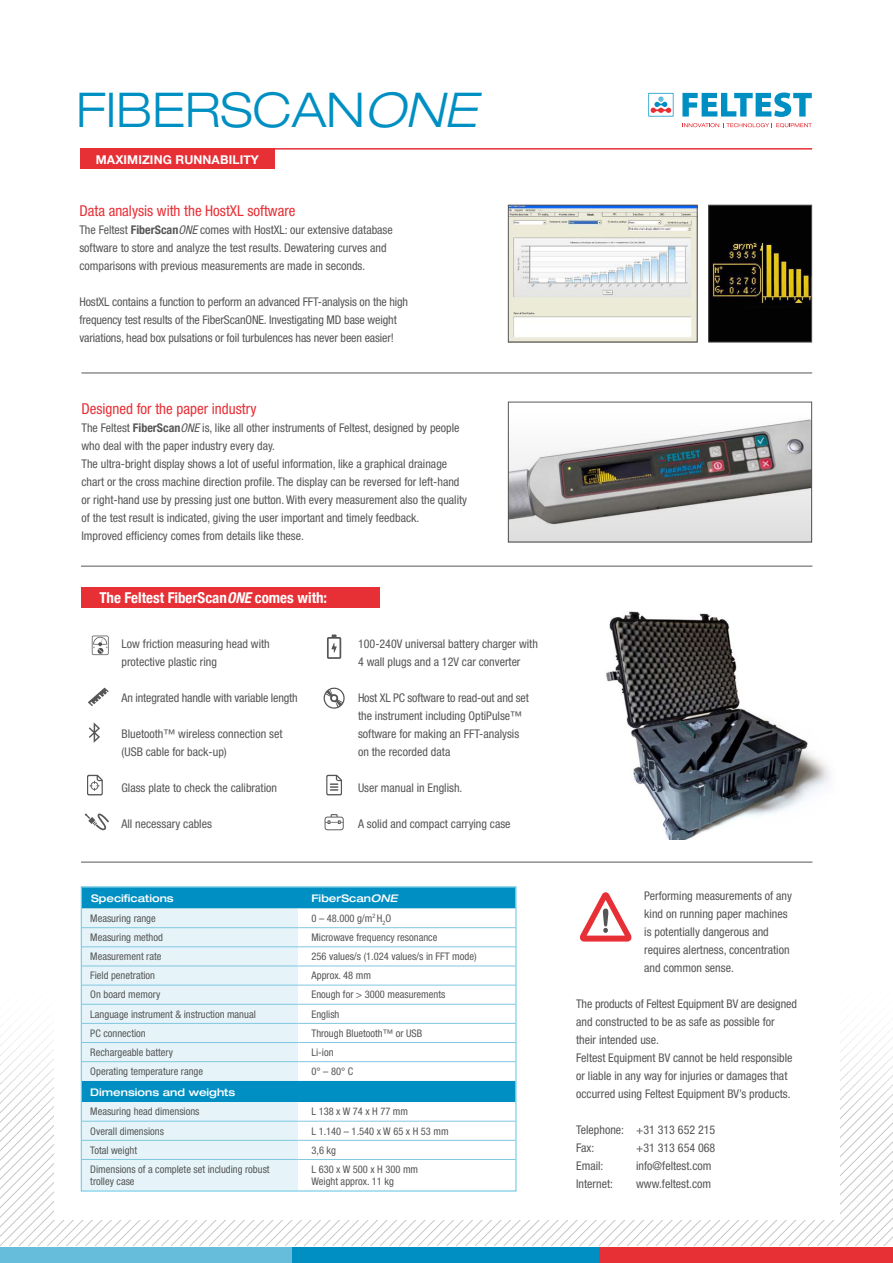
<style>
.page{position:relative;width:893px;height:1263px;background:#fff}
.page>*{position:absolute;margin:0;border:0;box-sizing:border-box;transform-origin:0 0}
.t1{font:300 expanded 48px "Helvetica Neue";color:#008fc2}
.t2{font:condensed 15px "Helvetica Neue";color:#e72f36}
.t3{font:700 condensed 15px "Helvetica Neue";color:#fff}
.t4{font:700 12.15px "Helvetica Neue";letter-spacing:.01em;color:#fff}
.t5{font:condensed 12px/18px "Helvetica Neue";color:#565656}
.t6{font:condensed 10.5px/12.6px "Helvetica Neue";color:#565656}
.t7{font:500 expanded 10.5px "Helvetica Neue";color:#fff}
.s1{font-style:italic}
.s2{font-weight:700}
</style>
<div class="page">
<svg style="left:0;top:1035px;width:8px;height:211px"></svg>
<svg style="left:8px;top:1034px;width:9px;height:212px"></svg>
<svg style="left:17px;top:1034px;width:10px;height:212px"></svg>
<svg style="left:27px;top:1034px;width:9px;height:212px"></svg>
<svg style="left:36px;top:1034px;width:10px;height:212px"></svg>
<svg style="left:46px;top:1034px;width:9px;height:212px"></svg>
<svg style="left:740px;top:1034px;width:153px;height:212px"></svg>
<div style="left:54px;top:850px;width:785px;height:370px;background:#fff"></div>
<div style="left:0;top:1247px;width:292px;height:16px;background:#66bcdb"></div>
<div style="left:292px;top:1247px;width:308px;height:16px;background:#008fc2"></div>
<div style="left:600px;top:1247px;width:293px;height:16px;background:#e72f36"></div>
<hr style="left:81px;top:566px;width:731px;height:1px;background:#565656">
<hr style="left:81px;top:862px;width:731px;height:1px;background:#565656">
<img style="left:510px;top:419px;width:300px;height:121px">
<div style="left:508px;top:402px;width:304px;height:140px;border:1px solid #565656"></div>
<img style="left:510px;top:207px;width:185px;height:133px">
<div style="left:508px;top:205px;width:189px;height:137px;border:1px solid #565656"></div>
<div style="left:709px;top:205px;width:103px;height:137px;background:#020202"></div>
<img style="left:711px;top:242px;width:99px;height:63px">
<div style="left:708px;top:205px;width:104px;height:137px;border:1px solid #565656"></div>
<div style="left:80px;top:149px;width:194px;height:20px;background:#e72f36"></div>
<hr style="left:81px;top:148px;width:731px;height:2px;background:#e72f36">
<hr style="left:81px;top:373px;width:731px;height:1px;background:#565656">
<svg style="left:682px;top:93px;width:130px;height:24px"></svg>
<svg style="left:682px;top:123px;width:130px;height:5px"></svg>
<svg style="left:648px;top:93px;width:25px;height:24px"></svg>
<div style="left:83px;top:888px;width:431px;height:20px;background:#008fc2"></div>
<svg style="left:83px;top:908px;width:216px;height:281px;background:#d2ebf4"></svg>
<svg style="left:299px;top:908px;width:215px;height:232px"></svg>
<svg style="left:298px;top:908px;width:1px;height:173px"></svg>
<svg style="left:298px;top:1102px;width:1px;height:57px"></svg>
<hr style="left:298px;top:1160px;width:1px;height:30px;background:#fff">
<hr style="left:82px;top:1023px;width:217px;height:1px;background:#80c7e1">
<hr style="left:299px;top:1023px;width:216px;height:1px;background:#80c7e1">
<hr style="left:82px;top:927px;width:217px;height:1px;background:#80c7e1">
<hr style="left:299px;top:927px;width:216px;height:1px;background:#80c7e1">
<hr style="left:82px;top:946px;width:217px;height:1px;background:#80c7e1">
<hr style="left:299px;top:946px;width:216px;height:1px;background:#80c7e1">
<hr style="left:82px;top:965px;width:217px;height:1px;background:#80c7e1">
<hr style="left:299px;top:965px;width:216px;height:1px;background:#80c7e1">
<hr style="left:82px;top:985px;width:217px;height:1px;background:#80c7e1">
<hr style="left:299px;top:985px;width:216px;height:1px;background:#80c7e1">
<hr style="left:82px;top:1004px;width:217px;height:1px;background:#80c7e1">
<hr style="left:299px;top:1004px;width:216px;height:1px;background:#80c7e1">
<hr style="left:82px;top:1042px;width:217px;height:1px;background:#80c7e1">
<hr style="left:299px;top:1042px;width:216px;height:1px;background:#80c7e1">
<hr style="left:82px;top:1061px;width:217px;height:1px;background:#80c7e1">
<hr style="left:299px;top:1061px;width:216px;height:1px;background:#80c7e1">
<hr style="left:82px;top:1121px;width:217px;height:1px;background:#80c7e1">
<hr style="left:299px;top:1121px;width:216px;height:1px;background:#80c7e1">
<hr style="left:82px;top:1140px;width:217px;height:1px;background:#80c7e1">
<hr style="left:299px;top:1140px;width:216px;height:1px;background:#80c7e1">
<hr style="left:82px;top:1159px;width:217px;height:1px;background:#80c7e1">
<hr style="left:299px;top:1159px;width:216px;height:1px;background:#80c7e1">
<div style="left:81px;top:886px;width:435px;height:305px;border:1px solid #5ec4e3"></div>
<svg style="left:580px;top:892px;width:52px;height:49px"></svg>
<img style="left:606px;top:611px;width:224px;height:228px">
<div style="left:82px;top:587px;width:298px;height:20px;background:#e72f36"></div>
<svg style="left:325px;top:814px;width:19px;height:16px"></svg>
<svg style="left:326px;top:775px;width:16px;height:20px"></svg>
<svg style="left:85px;top:813px;width:24px;height:17px"></svg>
<svg style="left:323px;top:687px;width:22px;height:22px"></svg>
<svg style="left:89px;top:722px;width:11px;height:21px"></svg>
<svg style="left:327px;top:634px;width:14px;height:25px"></svg>
<svg style="left:87px;top:775px;width:16px;height:20px"></svg>
<svg style="left:88px;top:688px;width:21px;height:18px"></svg>
<svg style="left:92px;top:635px;width:17px;height:20px"></svg>
<h1 class="t1" style="left:77px;top:81px;width:402px">FIBERSCAN<span class="s1">ONE</span></h1>
<p class="t4" style="left:96px;top:150px;width:165px">MAXIMIZING RUNNABILITY</p>
<p class="t2" style="left:79px;top:202px;width:218px">Data analysis with the HostXL software</p>
<p class="t5" style="left:79px;top:221px;width:315px">The Feltest <span class="s2">FiberScan</span><span class="s1">ONE</span> comes with HostXL: our extensive database software to store and analyze the test results. Dewatering curves and comparisons with previous measurements are made in seconds.</p>
<p class="t5" style="left:79px;top:293px;width:330px">HostXL contains a function to perform an advanced FFT-analysis on the high frequency test results of the FiberScanONE. Investigating MD base weight variations, head box pulsations or foil turbulences has never been easier!</p>
<p class="t2" style="left:81px;top:400px;width:177px">Designed for the paper industry</p>
<p class="t5" style="left:81px;top:419px;width:387px">The Feltest <span class="s2">FiberScan</span><span class="s1">ONE</span> is, like all other instruments of Feltest, designed by people who deal with the paper industry every day.<br>The ultra-bright display shows a lot of useful information, like a graphical drainage chart or the cross machine direction profile. The display can be reversed for left-hand or right-hand use by pressing just one button. With every measurement also the quality of the test result is indicated, giving the user important and timely feedback.<br>Improved efficiency comes from details like these.</p>
<p class="t3" style="left:99px;top:585px;width:229px">The Feltest FiberScan<span class="s1">ONE</span> comes with:</p>
<p class="t5" style="left:122px;top:635px;width:150px">Low friction measuring head with protective plastic ring</p>
<p class="t5" style="left:122px;top:689px;width:178px">An integrated handle with variable length</p>
<p class="t5" style="left:122px;top:725px;width:162px">Bluetooth™ wireless connection set (USB cable for back-up)</p>
<p class="t5" style="left:122px;top:779px;width:157px">Glass plate to check the calibration</p>
<p class="t5" style="left:122px;top:815px;width:92px">All necessary cables</p>
<p class="t5" style="left:358px;top:635px;width:181px">100-240V universal battery charger with<br>4 wall plugs and a 12V car converter</p>
<p class="t5" style="left:358px;top:689px;width:172px">Host XL PC software to read-out and set the instrument including OptiPulse™ software for making an FFT-analysis on the recorded data</p>
<p class="t5" style="left:358px;top:779px;width:106px">User manual in English.</p>
<p class="t5" style="left:358px;top:815px;width:154px">A solid and compact carrying case</p>
<p class="t7" style="left:91px;top:892px;width:84px">Specifications</p>
<p class="t7" style="left:311px;top:892px;width:88px">FiberScan<span class="s1">ONE</span></p>
<p class="t6" style="left:90px;top:912px;width:67px">Measuring range</p>
<p class="t6" style="left:311px;top:912px;width:81px">0 – 48.000 g/m<sup>2</sup> H<sub>2</sub>O</p>
<p class="t6" style="left:90px;top:931px;width:74px">Measuring method</p>
<p class="t6" style="left:311px;top:931px;width:127px">Microwave frequency resonance</p>
<p class="t6" style="left:90px;top:950px;width:73px">Measurement rate</p>
<p class="t6" style="left:311px;top:950px;width:167px">256 values/s (1.024 values/s in FFT mode)</p>
<p class="t6" style="left:90px;top:969px;width:66px">Field penetration</p>
<p class="t6" style="left:311px;top:969px;width:61px">Approx. 48 mm</p>
<p class="t6" style="left:90px;top:988px;width:71px">On board memory</p>
<p class="t6" style="left:311px;top:988px;width:135px">Enough for &gt; 3000 measurements</p>
<p class="t6" style="left:90px;top:1007px;width:167px">Language instrument &amp; instruction manual</p>
<p class="t6" style="left:311px;top:1007px;width:30px">English</p>
<p class="t6" style="left:90px;top:1027px;width:57px">PC connection</p>
<p class="t6" style="left:311px;top:1027px;width:112px">Through Bluetooth™ or USB</p>
<p class="t6" style="left:90px;top:1046px;width:84px">Rechargeable battery</p>
<p class="t6" style="left:311px;top:1046px;width:24px">Li-ion</p>
<p class="t6" style="left:90px;top:1065px;width:114px">Operating temperature range</p>
<p class="t6" style="left:311px;top:1065px;width:43px">0° – 80° C</p>
<p class="t7" style="left:90px;top:1085px;width:147px">Dimensions and weights</p>
<p class="t6" style="left:90px;top:1105px;width:111px">Measuring head dimensions</p>
<p class="t6" style="left:311px;top:1105px;width:98px">L 138 x W 74 x H 77 mm</p>
<p class="t6" style="left:90px;top:1124px;width:75px">Overall dimensions</p>
<p class="t6" style="left:311px;top:1124px;width:139px">L 1.140 – 1.540 x W 65 x H 53 mm</p>
<p class="t6" style="left:90px;top:1143px;width:48px">Total weight</p>
<p class="t6" style="left:311px;top:1143px;width:26px">3,6 kg</p>
<p class="t6" style="left:90px;top:1163px;width:181px">Dimensions of a complete set including robust trolley case</p>
<p class="t6" style="left:311px;top:1163px;width:108px">L 630 x W 500 x H 300 mm<br>Weight approx. 11 kg</p>
<p class="t5" style="left:644px;top:887px;width:149px">Performing measurements of any kind on running paper machines is potentially dangerous and requires alertness, concentration and common sense.</p>
<p class="t5" style="left:576px;top:995px;width:222px">The products of Feltest Equipment BV are designed and constructed to be as safe as possible for their intended use.<br>Feltest Equipment BV cannot be held responsible or liable in any way for injuries or damages that occurred using Feltest Equipment BV’s products.</p>
<p class="t5" style="left:576px;top:1121px;width:141px">Telephone: +31 313 652 215<br>Fax:</p>
<p class="t5" style="left:636px;top:1139px;width:81px">+31 313 654 068</p>
<p class="t5" style="left:576px;top:1157px;width:29px">Email:</p>
<p class="t5" style="left:636px;top:1157px;width:77px">info@feltest.com</p>
<p class="t5" style="left:576px;top:1175px;width:38px">Internet:</p>
<p class="t5" style="left:636px;top:1175px;width:77px">www.feltest.com</p>
</div>
